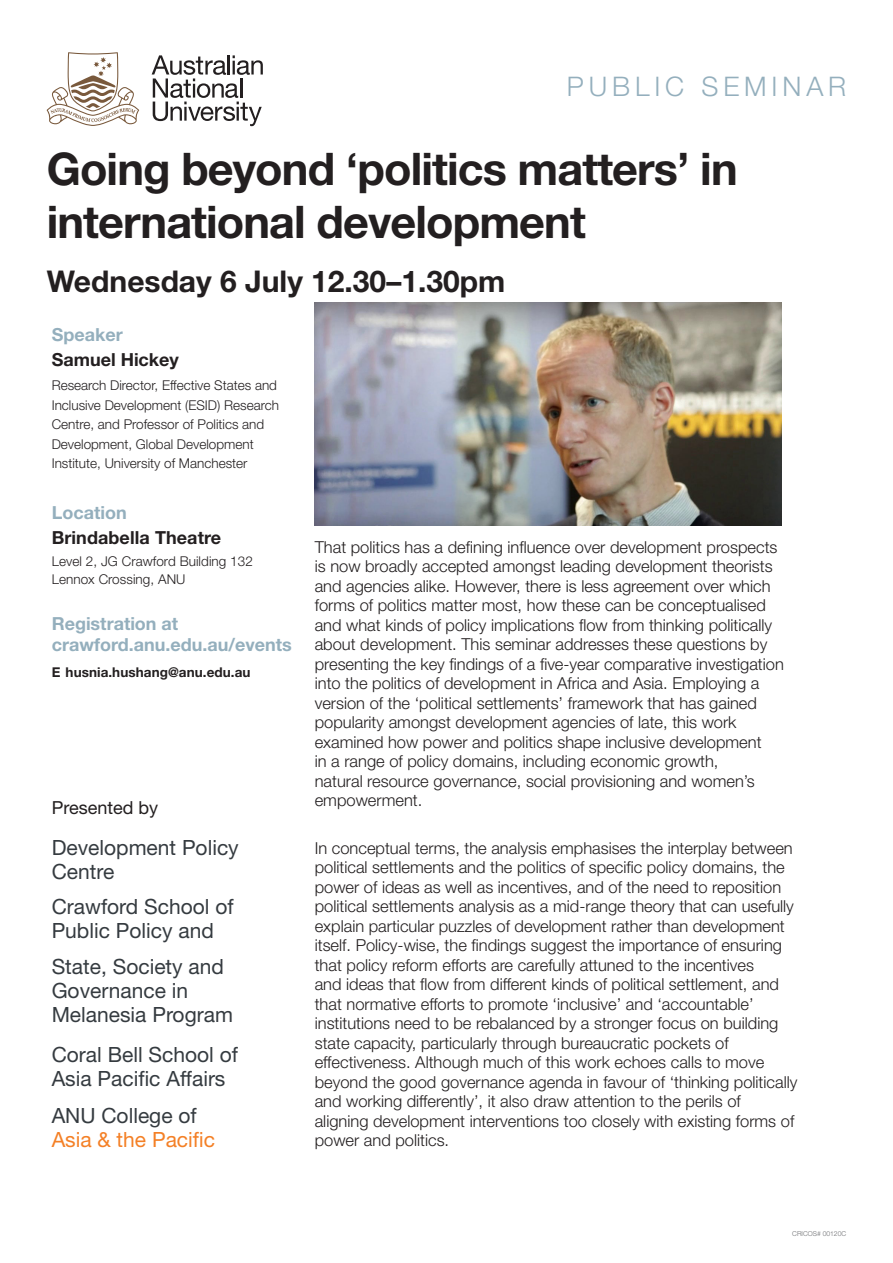
<style>
.page{position:relative;width:893px;height:1263px;background:#fff}
.page>*{position:absolute;margin:0;border:0;box-sizing:border-box;transform-origin:0 0}
.heading_top{font:700 45px/52.5px "Helvetica Neue LT Std";letter-spacing:-.02em;color:#231f20}
.heading_top-2{font:700 30px "Helvetica Neue LT Std";color:#231f20}
.t1{font:300 27px "Helvetica Neue LT Std";letter-spacing:.18em;color:#94afbd}
.Wayfinder{font:21px/24px "Helvetica Neue LT Std";color:#353b40}
.Wayfinder-2{font:21px/24px "Helvetica Neue LT Std";color:#f48026}
.left_column_headin{font:700 18px/21px "Helvetica Neue LT Std";color:#94afbd}
.left_column_bold_b{font:700 18px "Helvetica Neue LT Std";letter-spacing:.005em;color:#231f20}
.left_column_headin-2{font:700 18px "Helvetica Neue LT Std";color:#231f20}
.Presented_by{font:18px "Helvetica Neue LT Std";color:#231f20}
.body_10_5_13{font:300 16.5px/19.5px "Helvetica Neue LT Std";color:#231f20}
.left_column_headin-3{font:300 13.5px/19.5px "Helvetica Neue LT Std";color:#231f20}
.left_column_small{font:300 13.5px/18px "Helvetica Neue LT Std";letter-spacing:.005em;color:#231f20}
.left_column_bold_b-2{font:700 13.5px "Helvetica Neue LT Std";letter-spacing:.005em;color:#231f20}
.Job_number{font:300 6.75px "Helvetica Neue LT Std";color:#6c6d70}
.s1{color:#353b40}
</style>
<div class="page">
<svg style="left:152px;top:55px;width:111px;height:71px"></svg>
<svg style="left:47px;top:52px;width:92px;height:74px"></svg>
<img style="left:315px;top:303px;width:466px;height:222px">
<h3 class="t1" style="left:567px;top:70px;width:281px">PUBLIC SEMINAR</h3>
<p class="heading_top" style="left:47px;top:142px;width:692px">Going beyond ‘politics matters’ in international development</p>
<p class="heading_top-2" style="left:47px;top:262px;width:460px">Wednesday 6 July 12.30–1.30pm</p>
<p class="left_column_headin" style="left:52px;top:324px;width:73px">Speaker</p>
<p class="left_column_headin-2" style="left:52px;top:349px;width:129px">Samuel Hickey</p>
<p class="left_column_headin-3" style="left:52px;top:375px;width:229px">Research Director, Effective States and Inclusive Development (ESID) Research Centre, and Professor of Politics and Development, Global Development Institute, University of Manchester</p>
<p class="left_column_headin" style="left:52px;top:501px;width:76px">Location</p>
<p class="left_column_bold_b" style="left:52px;top:526px;width:171px">Brindabella Theatre</p>
<p class="left_column_small" style="left:52px;top:552px;width:203px">Level 2, JG Crawford Building 132<br>Lennox Crossing, ANU</p>
<p class="left_column_headin" style="left:52px;top:613px;width:242px">Registration at crawford.anu.edu.au/events</p>
<p class="left_column_bold_b-2" style="left:52px;top:663px;width:200px">E husnia.hushang@anu.edu.au</p>
<p class="Presented_by" style="left:52px;top:797px;width:108px">Presented by</p>
<p class="Wayfinder" style="left:52px;top:836px;width:189px">Development Policy<br>Centre</p>
<p class="Wayfinder" style="left:52px;top:894px;width:183px">Crawford School of<br>Public Policy and</p>
<p class="Wayfinder" style="left:52px;top:954px;width:183px">State, Society and<br>Governance in<br>Melanesia Program</p>
<p class="Wayfinder" style="left:52px;top:1042px;width:188px">Coral Bell School of<br>Asia Pacific Affairs</p>
<p class="Wayfinder-2" style="left:52px;top:1103px;width:165px"><span class="s1">ANU College of<br></span>Asia &amp; the Pacific</p>
<p class="body_10_5_13" style="left:315px;top:537px;width:471px">That politics has a defining influence over development prospects is now broadly accepted amongst leading development theorists and agencies alike. However, there is less agreement over which forms of politics matter most, how these can be conceptualised and what kinds of policy implications flow from thinking politically about development. This seminar addresses these questions by presenting the key findings of a five-year comparative investigation into the politics of development in Africa and Asia. Employing a version of the ‘political settlements’ framework that has gained popularity amongst development agencies of late, this work examined how power and politics shape inclusive development<br>in a range of policy domains, including economic growth,<br>natural resource governance, social provisioning and women’s empowerment.</p>
<p class="body_10_5_13" style="left:315px;top:838px;width:484px">In conceptual terms, the analysis emphasises the interplay between political settlements and the politics of specific policy domains, the power of ideas as well as incentives, and of the need to reposition political settlements analysis as a mid-range theory that can usefully explain particular puzzles of development rather than development itself. Policy-wise, the findings suggest the importance of ensuring that policy reform efforts are carefully attuned to the incentives<br>and ideas that flow from different kinds of political settlement, and that normative efforts to promote ‘inclusive’ and ‘accountable’ institutions need to be rebalanced by a stronger focus on building state capacity, particularly through bureaucratic pockets of effectiveness. Although much of this work echoes calls to move beyond the good governance agenda in favour of ‘thinking politically and working differently’, it also draw attention to the perils of aligning development interventions too closely with existing forms of power and politics.</p>
<p class="Job_number" style="left:792px;top:1230px;width:55px">CRICOS# 00120C</p>
</div>
